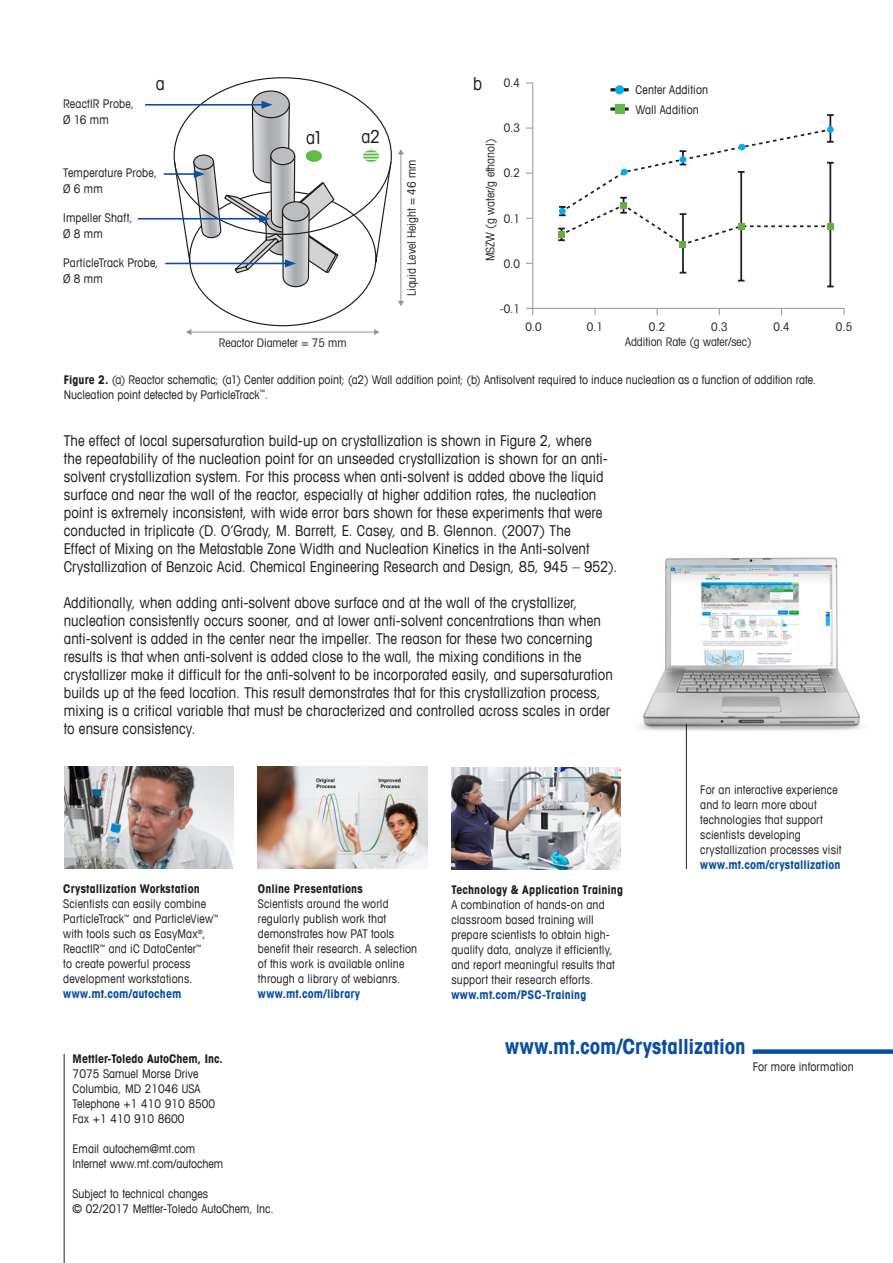
<style>
.page{position:relative;width:893px;height:1263px;background:#fff}
.page>*{position:absolute;margin:0;border:0;box-sizing:border-box;transform-origin:0 0}
.t1{font:700 condensed 21px "Avant Garde Com";letter-spacing:-.005em;color:#0a4fa2}
._8_Subtitle_Book_14{font:condensed 18px "Avant Garde Com";color:#231f20}
._12_Running_Text_10{font:condensed 15px/18px "Avant Garde Com";letter-spacing:.005em;color:#231f20}
._12_Running_Text_10-2{font:condensed 12px/15px "Avant Garde Com";letter-spacing:.01em;color:#231f20}
._12_Running_Text_10-3{font:700 condensed 12px "Avant Garde Com";letter-spacing:.01em;color:#231f20}
._12_Running_Text_10-4{font:700 condensed 12px "Avant Garde Com";letter-spacing:.015em;color:#0a4fa2}
._14_Captions_8_10{font:condensed 12px "Avant Garde Com";letter-spacing:.015em;color:#231f20}
.t2{font:condensed 11.85px "Avant Garde Com";color:#231f20}
.t3{font:condensed 11.85px "Avant Garde Com";color:#201d1e}
.s1{font-weight:700}
.s2{font-weight:700;color:#0a4fa2}
</style>
<div class="page">
<img style="left:640px;top:557px;width:222px;height:190px">
<div style="left:753px;top:1049px;width:140px;height:5px;background:#0a4fa2"></div>
<hr style="left:64px;top:1054px;width:1px;height:209px;background:#231f20">
<img style="left:64px;top:767px;width:169px;height:101px">
<img style="left:258px;top:767px;width:169px;height:101px">
<img style="left:451px;top:768px;width:170px;height:101px">
<svg style="left:526px;top:82px;width:319px;height:233px"></svg>
<hr style="left:682px;top:214px;width:2px;height:59px;background:#231f20">
<div style="left:680px;top:241px;width:6px;height:7px;background:#67ad44"></div>
<svg style="left:738px;top:280px;width:7px;height:2px"></svg>
<hr style="left:740px;top:172px;width:2px;height:109px;background:#231f20">
<hr style="left:829px;top:163px;width:2px;height:124px;background:#231f20">
<svg style="left:827px;top:114px;width:7px;height:2px"></svg>
<svg style="left:558px;top:128px;width:276px;height:118px"></svg>
<hr style="left:829px;top:115px;width:2px;height:27px;background:#231f20">
<div style="left:827px;top:126px;width:7px;height:7px;background:#00aeef;border-radius:50%"></div>
<hr style="left:610px;top:88px;width:19px;height:3px;background:#231f20">
<div style="left:615px;top:85px;width:9px;height:9px;background:#00aeef;border-radius:50%"></div>
<svg style="left:610px;top:107px;width:19px;height:4px"></svg>
<div style="left:615px;top:104px;width:9px;height:10px;background:#60bb46"></div>
<hr style="left:400px;top:153px;width:1px;height:149px;background:#929497">
<svg style="left:398px;top:301px;width:6px;height:5px"></svg>
<svg style="left:398px;top:149px;width:6px;height:5px"></svg>
<hr style="left:145px;top:104px;width:119px;height:2px;background:#0a4fa2">
<hr style="left:138px;top:218px;width:124px;height:2px;background:#0a4fa2">
<hr style="left:165px;top:263px;width:123px;height:1px;background:#0a4fa2">
<hr style="left:164px;top:173px;width:32px;height:2px;background:#0a4fa2">
<svg style="left:174px;top:77px;width:218px;height:258px"></svg>
<hr style="left:686px;top:724px;width:1px;height:145px;background:#231f20">
<p class="_8_Subtitle_Book_14" style="left:156px;top:72px;width:10px">a</p>
<p class="_8_Subtitle_Book_14" style="left:473px;top:72px;width:10px">b</p>
<p class="t2" style="left:504px;top:76px;width:18px">0.4</p>
<p class="t2" style="left:504px;top:121px;width:18px">0.3</p>
<p class="t2" style="left:504px;top:166px;width:18px">0.2</p>
<p class="t2" style="left:504px;top:211px;width:18px">0.1</p>
<p class="t2" style="left:504px;top:256px;width:18px">0.0</p>
<p class="t2" style="left:500px;top:301px;width:22px">-0.1</p>
<p class="_12_Running_Text_10-2" style="left:63px;top:95px;width:72px;line-height:16px">ReactIR Probe,<br>Ø 16 mm</p>
<p class="_8_Subtitle_Book_14" style="left:306px;top:126px;width:19px">a1</p>
<p class="_8_Subtitle_Book_14" style="left:361px;top:126px;width:20px">a2</p>
<p class="t2" style="left:483px;top:261px;width:124px;rotate:-90deg">MSZW (g water/g ethanol)</p>
<p class="t3" style="left:404px;top:296px;width:138px;rotate:-90deg">Liquid Level Height = 46 mm</p>
<p class="_12_Running_Text_10-2" style="left:63px;top:164px;width:95px;line-height:16px">Temperature Probe,<br>Ø 6 mm</p>
<p class="_12_Running_Text_10-2" style="left:63px;top:210px;width:71px">Impeller Shaft,</p>
<p class="_12_Running_Text_10-2" style="left:63px;top:226px;width:41px">Ø 8 mm</p>
<p class="_12_Running_Text_10-2" style="left:63px;top:255px;width:97px">ParticleTrack Probe,</p>
<p class="_12_Running_Text_10-2" style="left:63px;top:271px;width:41px">Ø 8 mm</p>
<p class="_12_Running_Text_10-2" style="left:636px;top:82px;width:74px">Center Addition</p>
<p class="_12_Running_Text_10-2" style="left:635px;top:102px;width:65px">Wall Addition</p>
<p class="t3" style="left:219px;top:335px;width:129px">Reactor Diameter = 75 mm</p>
<p class="t2" style="left:525px;top:319px;width:18px">0.0</p>
<p class="t2" style="left:587px;top:319px;width:18px">0.1</p>
<p class="t2" style="left:649px;top:319px;width:18px">0.2</p>
<p class="t2" style="left:711px;top:319px;width:18px">0.3</p>
<p class="t2" style="left:836px;top:319px;width:18px">0.5</p>
<p class="t2" style="left:773px;top:319px;width:18px">0.4</p>
<p class="t2" style="left:625px;top:335px;width:128px">Addition Rate (g water/sec)</p>
<p class="_12_Running_Text_10-2" style="left:64px;top:372px;width:754px"><span class="s1">Figure 2.</span> (a) Reactor schematic; (a1) Center addition point; (a2) Wall addition point; (b) Antisolvent required to induce nucleation as a function of addition rate.<br>Nucleation point detected by ParticleTrack<sup>™</sup>.</p>
<p class="_12_Running_Text_10" style="left:64px;top:431px;width:555px">The effect of local supersaturation build-up on crystallization is shown in Figure 2, where<br>the repeatability of the nucleation point for an unseeded crystallization is shown for an anti&shy;solvent crystallization system. For this process when anti-solvent is added above the liquid surface and near the wall of the reactor, especially at higher addition rates, the nucleation point is extremely inconsistent, with wide error bars shown for these experiments that were conducted in triplicate (D. O’Grady, M. Barrett, E. Casey, and B. Glennon. (2007) The<br>Effect of Mixing on the Metastable Zone Width and Nucleation Kinetics in the Anti-solvent Crystallization of Benzoic Acid. Chemical Engineering Research and Design, 85, 945 – 952).</p>
<p class="_12_Running_Text_10" style="left:64px;top:593px;width:551px">Additionally, when adding anti-solvent above surface and at the wall of the crystallizer, nucleation consistently occurs sooner, and at lower anti-solvent concentrations than when anti-solvent is added in the center near the impeller. The reason for these two concerning results is that when anti-solvent is added close to the wall, the mixing conditions in the crystallizer make it difficult for the anti-solvent to be incorporated easily, and supersaturation builds up at the feed location. This result demonstrates that for this crystallization process, mixing is a critical variable that must be characterized and controlled across scales in order to ensure consistency.</p>
<p class="_12_Running_Text_10-3" style="left:63px;top:881px;width:138px">Crystallization Workstation</p>
<p class="_12_Running_Text_10-2" style="left:63px;top:896px;width:157px">Scientists can easily combine<br>ParticleTrack<sup>™</sup> and ParticleView<sup>™ </sup>with tools such as EasyMax<sup>®</sup>,<br>ReactIR<sup>™</sup> and iC DataCenter<sup>™<br></sup>to create powerful process development workstations.</p>
<p class="_12_Running_Text_10-4" style="left:63px;top:986px;width:120px">www.mt.com/autochem</p>
<p class="_12_Running_Text_10-3" style="left:258px;top:881px;width:106px">Online Presentations</p>
<p class="_12_Running_Text_10-2" style="left:258px;top:896px;width:161px">Scientists around the world regularly publish work that demonstrates how PAT tools benefit their research. A selection of this work is available online through a library of webianrs.</p>
<p class="_12_Running_Text_10-4" style="left:258px;top:986px;width:104px">www.mt.com/library</p>
<p class="_12_Running_Text_10-3" style="left:451px;top:882px;width:173px">Technology &amp; Application Training</p>
<p class="_12_Running_Text_10-2" style="left:451px;top:897px;width:165px">A combination of hands-on and classroom based training will prepare scientists to obtain high&shy;quality data, analyze it efficiently, and report meaningful results that support their research efforts.</p>
<p class="_12_Running_Text_10-4" style="left:451px;top:987px;width:137px">www.mt.com/PSC-Training</p>
<p class="_12_Running_Text_10-2" style="left:700px;top:782px;width:143px">For an interactive experience and to learn more about technologies that support scientists developing crystallization processes visit <span class="s2">www.mt.com/crystallization</span></p>
<p class="_12_Running_Text_10-3" style="left:73px;top:1050px;width:152px">Mettler-Toledo AutoChem, Inc.</p>
<p class="_12_Running_Text_10-2" style="left:73px;top:1065px;width:127px">7075 Samuel Morse Drive</p>
<p class="_12_Running_Text_10-2" style="left:73px;top:1080px;width:129px">Columbia, MD 21046 USA</p>
<p class="_12_Running_Text_10-2" style="left:73px;top:1095px;width:144px">Telephone +1 410 910 8500</p>
<p class="_12_Running_Text_10-2" style="left:73px;top:1110px;width:113px">Fax +1 410 910 8600</p>
<p class="_12_Running_Text_10-2" style="left:73px;top:1140px;width:124px">Email autochem@mt.com</p>
<p class="_12_Running_Text_10-2" style="left:73px;top:1155px;width:152px">Internet www.mt.com/autochem</p>
<p class="_12_Running_Text_10-2" style="left:73px;top:1185px;width:137px">Subject to technical changes</p>
<p class="_12_Running_Text_10-2" style="left:73px;top:1200px;width:203px">© 02/2017 Mettler-Toledo AutoChem, Inc.</p>
<p class="t1" style="left:505px;top:1033px;width:242px">www.mt.com/Crystallization</p>
<p class="_14_Captions_8_10" style="left:753px;top:1059px;width:103px">For more information</p>
</div>
